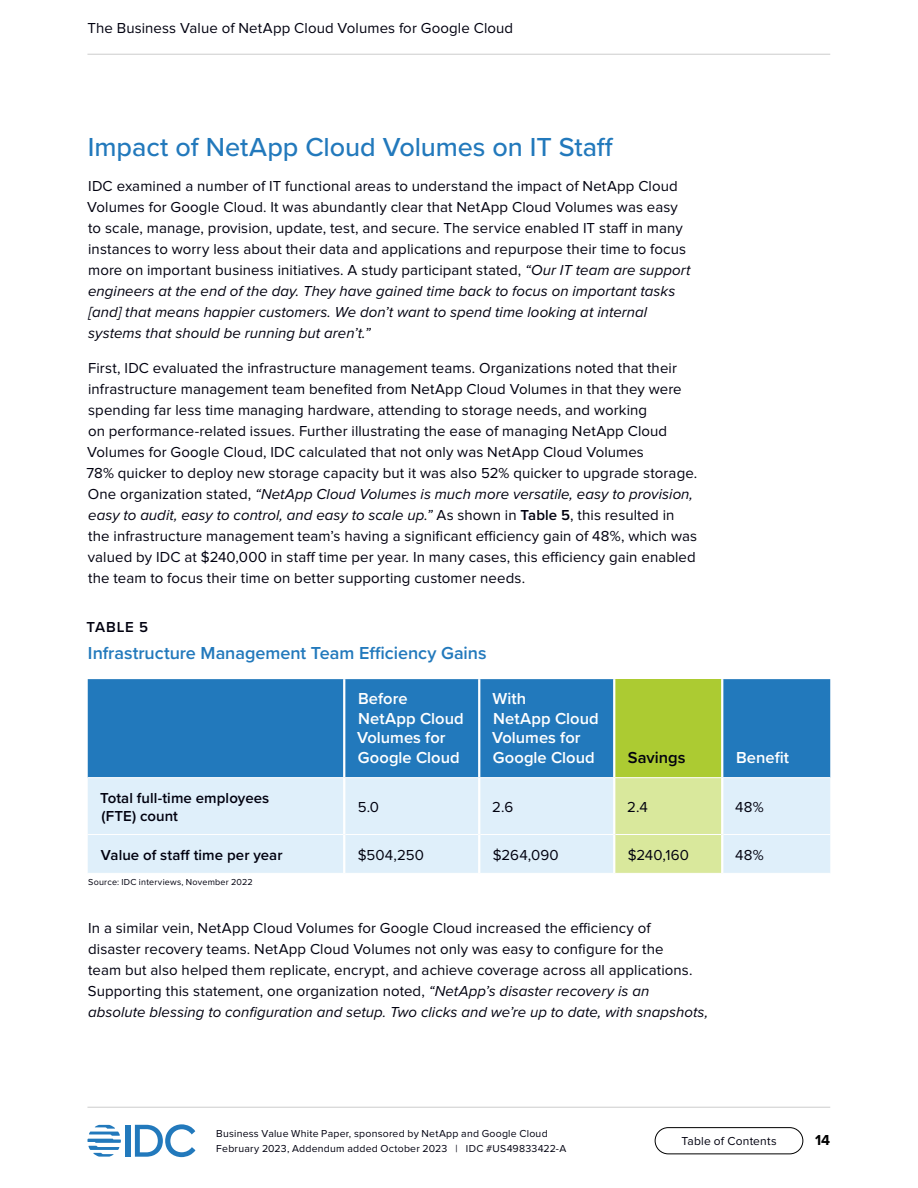
<style>
.page{position:relative;width:918px;height:1188px;background:#fff}
.page>*{position:absolute;margin:0;border:0;box-sizing:border-box;transform-origin:0 0}
.H3_-__0_25{font:500 27px "Proxima Nova";letter-spacing:-.005em;color:#2279bc}
.Table_-_Heading{font:600 18px "Proxima Nova";color:#2279bc}
.Table_-_Column_title__left_align{font:600 16.5px/19.5px "Proxima Nova";letter-spacing:.005em;color:#fff}
.Table___Column_title_highlighted{font:600 16.5px "Proxima Nova";letter-spacing:.005em;color:#01010f}
.P____0_25{font:15px/21px "Proxima Nova";letter-spacing:.005em;color:#01010f}
.Table___Row_title{font:600 15px/18px "Proxima Nova";letter-spacing:.005em;color:#01010f}
.Table_-_Text__left_align{font:15px "Proxima Nova";letter-spacing:.01em;color:#01010f}
.Table_-_Identifier{font:600 15px "Proxima Nova";letter-spacing:.055em;color:#01010f}
.t1{font:700 15px "Proxima Nova";color:#000}
.t2{font:12px "Proxima Nova";letter-spacing:.015em;color:#01010f}
.t3{font:10.5px/15px "Proxima Nova";letter-spacing:.02em;color:#01010f}
.Table_-_Notes_and_sources{font:9px "Proxima Nova";letter-spacing:.025em;color:#01010f}
.s1{font-style:italic}
.s2{font-weight:600}
</style>
<div class="page">
<div style="left:126px;top:1125px;width:5px;height:32px;background:#2279bc"></div>
<svg style="left:135px;top:1124px;width:60px;height:33px"></svg>
<svg style="left:87px;top:1125px;width:34px;height:32px"></svg>
<div style="left:655px;top:1127px;width:148px;height:27px;border:1px solid #000;border-radius:13px"></div>
<hr style="left:87px;top:54px;width:743px;height:1px;background:#ccc">
<hr style="left:87px;top:1107px;width:743px;height:1px;background:#ccc">
<div style="left:88px;top:679px;width:742px;height:98px;background:#2279bc"></div>
<div style="left:614px;top:679px;width:108px;height:99px;background:#accb32"></div>
<div style="left:88px;top:778px;width:742px;height:95px;background:#dfeffa"></div>
<div style="left:615px;top:778px;width:106px;height:95px;background:#d9e89c"></div>
<hr style="left:343px;top:679px;width:2px;height:98px;background:#fff">
<hr style="left:88px;top:834px;width:255px;height:1px;background:#fff">
<hr style="left:345px;top:834px;width:133px;height:1px;background:#fff">
<hr style="left:480px;top:834px;width:133px;height:1px;background:#fff">
<hr style="left:615px;top:834px;width:106px;height:1px;background:#fff">
<hr style="left:723px;top:834px;width:107px;height:1px;background:#fff">
<hr style="left:343px;top:778px;width:2px;height:57px;background:#fff">
<hr style="left:343px;top:835px;width:2px;height:38px;background:#fff">
<hr style="left:721px;top:679px;width:2px;height:98px;background:#fff">
<hr style="left:614px;top:777px;width:108px;height:1px;background:#fff">
<hr style="left:721px;top:778px;width:2px;height:57px;background:#fff">
<hr style="left:721px;top:835px;width:2px;height:38px;background:#fff">
<hr style="left:478px;top:679px;width:2px;height:98px;background:#fff">
<hr style="left:613px;top:679px;width:2px;height:98px;background:#fff">
<hr style="left:478px;top:778px;width:2px;height:57px;background:#fff">
<hr style="left:613px;top:778px;width:2px;height:57px;background:#fff">
<hr style="left:478px;top:835px;width:2px;height:38px;background:#fff">
<hr style="left:613px;top:835px;width:2px;height:38px;background:#fff">
<p class="P____0_25" style="left:87px;top:18px;width:427px">The Business Value of NetApp Cloud Volumes for Google Cloud</p>
<p class="H3_-__0_25" style="left:88px;top:127px;width:527px">Impact of NetApp Cloud Volumes on IT Staff</p>
<p class="P____0_25" style="left:87px;top:177px;width:605px">IDC examined a number of IT functional areas to understand the impact of NetApp Cloud Volumes for Google Cloud. It was abundantly clear that NetApp Cloud Volumes was easy to scale, manage, provision, update, test, and secure. The service enabled IT staff in many instances to worry less about their data and applications and repurpose their time to focus more on important business initiatives. A study participant stated, <span class="s1">“Our IT team are support engineers at the end of the day. They have gained time back to focus on important tasks [and] that means happier customers. We don’t want to spend time looking at internal systems that should be running but aren’t.”</span></p>
<p class="P____0_25" style="left:86px;top:359px;width:612px">First, IDC evaluated the infrastructure management teams. Organizations noted that their infrastructure management team benefited from NetApp Cloud Volumes in that they were spending far less time managing hardware, attending to storage needs, and working<br>on performance-related issues. Further illustrating the ease of managing NetApp Cloud Volumes for Google Cloud, IDC calculated that not only was NetApp Cloud Volumes<br>78% quicker to deploy new storage capacity but it was also 52% quicker to upgrade storage.<br>One organization stated, <span class="s1">“NetApp Cloud Volumes is much more versatile, easy to provision, easy to audit, easy to control, and easy to scale up.”</span> As shown in <span class="s2">Table 5</span>, this resulted in the infrastructure management team’s having a significant efficiency gain of 48%, which was valued by IDC at $240,000 in staff time per year. In many cases, this efficiency gain enabled the team to focus their time on better supporting customer needs.</p>
<p class="Table_-_Identifier" style="left:87px;top:616px;width:63px">TABLE 5</p>
<p class="Table_-_Heading" style="left:88px;top:640px;width:400px">Infrastructure Management Team Efficiency Gains</p>
<p class="Table_-_Column_title__left_align" style="left:357px;top:688px;width:108px">Before<br>NetApp Cloud<br>Volumes for<br>Google Cloud</p>
<p class="Table_-_Column_title__left_align" style="left:492px;top:688px;width:108px">With<br>NetApp Cloud<br>Volumes for<br>Google Cloud</p>
<p class="Table___Column_title_highlighted" style="left:628px;top:745px;width:59px">Savings</p>
<p class="Table_-_Column_title__left_align" style="left:736px;top:747px;width:54px">Benefit</p>
<p class="Table___Row_title" style="left:100px;top:789px;width:171px">Total full-time employees (FTE) count</p>
<p class="Table_-_Text__left_align" style="left:358px;top:800px;width:23px">5.0</p>
<p class="Table_-_Text__left_align" style="left:492px;top:800px;width:23px">2.6</p>
<p class="Table_-_Text__left_align" style="left:627px;top:800px;width:22px">2.4</p>
<p class="Table_-_Text__left_align" style="left:735px;top:800px;width:30px">48%</p>
<p class="Table___Row_title" style="left:101px;top:845px;width:183px">Value of staff time per year</p>
<p class="Table_-_Text__left_align" style="left:358px;top:848px;width:68px">$504,250</p>
<p class="Table_-_Text__left_align" style="left:493px;top:848px;width:68px">$264,090</p>
<p class="Table_-_Text__left_align" style="left:628px;top:848px;width:63px">$240,160</p>
<p class="Table_-_Text__left_align" style="left:735px;top:848px;width:30px">48%</p>
<p class="Table_-_Notes_and_sources" style="left:88px;top:878px;width:166px">Source: IDC interviews, November 2022</p>
<p class="P____0_25" style="left:88px;top:919px;width:622px">In a similar vein, NetApp Cloud Volumes for Google Cloud increased the efficiency of<br>disaster recovery teams. NetApp Cloud Volumes not only was easy to configure for the<br>team but also helped them replicate, encrypt, and achieve coverage across all applications.<br>Supporting this statement, one organization noted, <span class="s1">“NetApp’s disaster recovery is an absolute blessing to configuration and setup. Two clicks and we’re up to date, with snapshots,</span></p>
<p class="t3" style="left:216px;top:1127px;width:352px">Business Value White Paper, sponsored by NetApp and Google Cloud<br>February 2023, Addendum added October 2023 | IDC #US49833422-A</p>
<p class="t2" style="left:681px;top:1135px;width:97px">Table of Contents</p>
<p class="t1" style="left:815px;top:1129px;width:17px">14</p>
</div>
